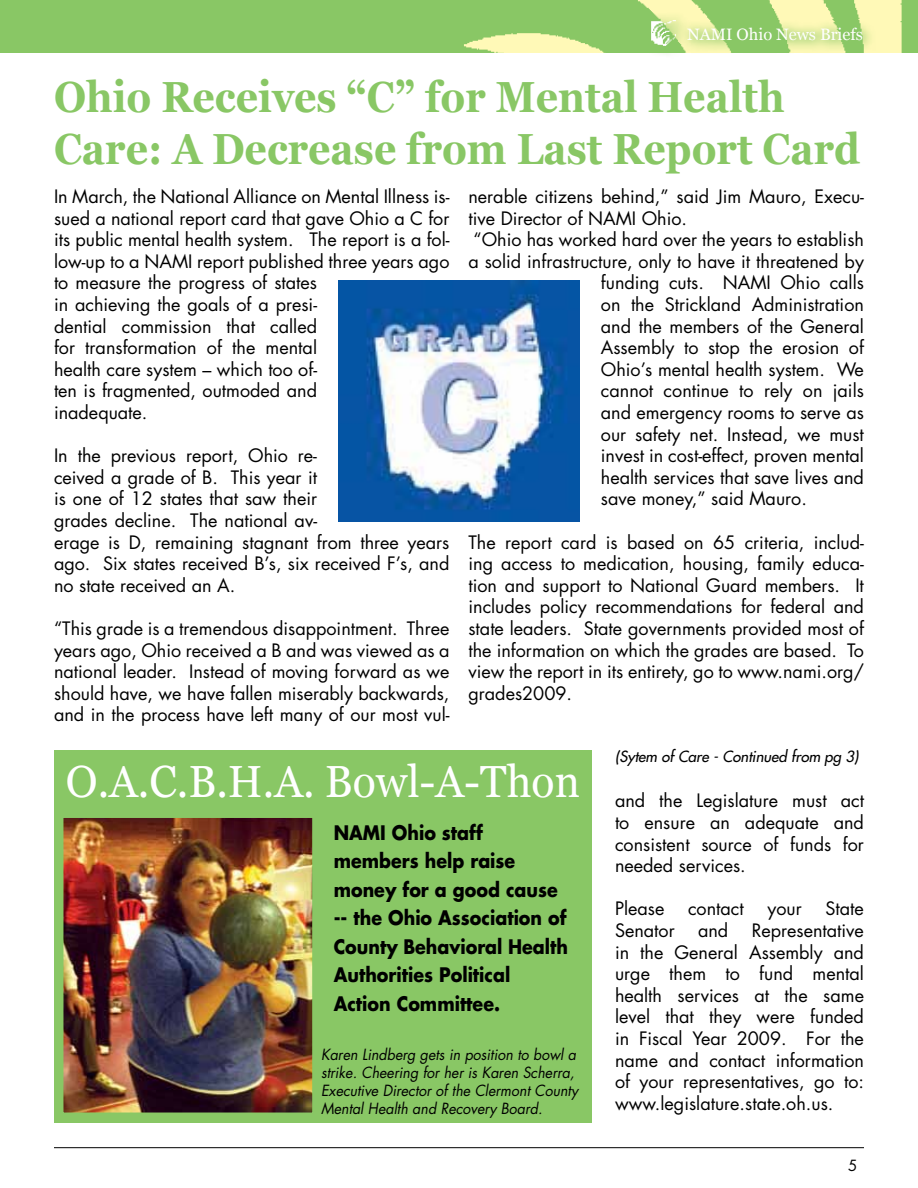
<style>
.page{position:relative;width:918px;height:1188px;background:#fff}
.page>*{position:absolute;margin:0;border:0;box-sizing:border-box;transform-origin:0 0}
.t1{font:45px "Georgia";color:#fff;scale:.95 1}
.t2{font:700 43.5px/52.2px "Georgia";color:#89c765;scale:.9 1}
.t3{font:700 19.5px/28.5px "Futura";color:#000;scale:.9 1}
.t4{font:18px/21.6px "Futura";color:#000;text-align:justify}
.t5{font:16.5px "Georgia";color:#fff}
.t6{font:italic 15px/18px "Futura";color:#000;scale:.95 1}
.t7{font:italic 15px "Futura";color:#000}
.t8{font:15px "Futura";color:#000}
</style>
<div class="page">
<div style="left:0;top:0;width:918px;height:52px;background:#89c765"></div>
<img style="left:464px;top:0;width:438px;height:52px">
<div style="left:642px;top:11px;width:48px;height:48px;background:#89c765;opacity:.75"></div>
<img style="left:651px;top:19px;width:26px;height:27px">
<div style="left:679px;top:19px;width:197px;height:35px;background:#89c765;opacity:.75"></div>
<hr style="left:54px;top:1147px;width:810px;height:1px;background:#000">
<div style="left:54px;top:750px;width:538px;height:372px;background:#89c765"></div>
<img style="left:64px;top:819px;width:248px;height:293px">
<div style="left:57px;top:812px;width:262px;height:307px;border:6px solid #89c765"></div>
<img style="left:339px;top:280px;width:240px;height:241px">
<p class="t5" style="left:687px;top:25px;width:177px">NAMI Ohio News Briefs</p>
<h2 class="t2" style="left:54px;top:71px;width:897px">Ohio Receives “C” for Mental Health<br>Care: A Decrease from Last Report Card</h2>
<p class="t4" style="left:54px;top:185px;width:397px;text-align:left">In March, the National Alliance on Mental Illness is&shy;sued a national report card that gave Ohio a C for its public mental health system. The report is a fol&shy;low-up to a NAMI report published three years ago to measure the progress of states<br>in achieving the goals of a presi-<br>dential commission that called<br>for transformation of the mental<br>health care system – which too of-<br>ten is fragmented, outmoded and<br>inadequate.</p>
<p class="t4" style="left:54px;top:445px;width:397px;text-align:left">In the previous report, Ohio re-<br>ceived a grade of B. This year it<br>is one of 12 states that saw their<br>grades decline. The national av-<br>erage is D, remaining stagnant from three years ago. Six states received B’s, six received F’s, and no state received an A.</p>
<p class="t4" style="left:54px;top:617px;width:397px">“This grade is a tremendous disappointment. Three years ago, Ohio received a B and was viewed as a national leader. Instead of moving forward as we should have, we have fallen miserably backwards, and in the process have left many of our most vul-</p>
<p class="t4" style="left:468px;top:185px;width:397px">nerable citizens behind,” said Jim Mauro, Execu-</p>
<p class="t4" style="left:468px;top:207px;width:220px">tive Director of NAMI Ohio.</p>
<p class="t4" style="left:474px;top:229px;width:392px">“Ohio has worked hard over the years to establish</p>
<p class="t4" style="left:468px;top:250px;width:397px">a solid infrastructure, only to have it threatened by</p>
<p class="t4" style="left:601px;top:272px;width:265px">funding cuts. NAMI Ohio calls</p>
<p class="t4" style="left:601px;top:293px;width:265px">on the Strickland Administration</p>
<p class="t4" style="left:601px;top:315px;width:265px">and the members of the General</p>
<p class="t4" style="left:601px;top:337px;width:265px">Assembly to stop the erosion of</p>
<p class="t4" style="left:601px;top:358px;width:265px">Ohio’s mental health system. We</p>
<p class="t4" style="left:601px;top:380px;width:265px">cannot continue to rely on jails</p>
<p class="t4" style="left:601px;top:401px;width:265px">and emergency rooms to serve as</p>
<p class="t4" style="left:601px;top:423px;width:265px">our safety net. Instead, we must</p>
<p class="t4" style="left:601px;top:445px;width:265px">invest in cost-effect, proven mental</p>
<p class="t4" style="left:601px;top:466px;width:265px">health services that save lives and</p>
<p class="t4" style="left:601px;top:488px;width:208px">save money,” said Mauro.</p>
<p class="t4" style="left:468px;top:531px;width:397px">The report card is based on 65 criteria, includ&shy;ing access to medication, housing, family educa&shy;tion and support to National Guard members. It includes policy recommendations for federal and state leaders. State governments provided most of the information on which the grades are based. To view the report in its entirety, go to www.nami.org/ grades2009.</p>
<h1 class="t1" style="left:66px;top:754px;width:543px">O.A.C.B.H.A. Bowl-A-Thon</h1>
<p class="t3" style="left:334px;top:818px;width:262px">NAMI Ohio staff members help raise money for a good cause -- the Ohio Association of<br>County Behavioral Health<br>Authorities Political<br>Action Committee.</p>
<p class="t6" style="left:321px;top:1045px;width:272px">Karen Lindberg gets in position to bowl a strike. Cheering for her is Karen Scherra, Executive Director of the Clermont County Mental Health and Recovery Board.</p>
<p class="t7" style="left:615px;top:747px;width:245px">(Sytem of Care - Continued from pg 3)</p>
<p class="t4" style="left:615px;top:790px;width:251px">and the Legislature must act to ensure an adequate and consistent source of funds for needed services.</p>
<p class="t4" style="left:615px;top:898px;width:51px">Please</p>
<p class="t4" style="left:688px;top:898px;width:57px">contact</p>
<p class="t4" style="left:768px;top:898px;width:36px">your</p>
<p class="t4" style="left:826px;top:898px;width:40px">State</p>
<p class="t4" style="left:615px;top:919px;width:61px">Senator</p>
<p class="t4" style="left:698px;top:919px;width:32px">and</p>
<p class="t4" style="left:615px;top:919px;width:251px;text-indent:137px">Representative in the General Assembly and urge them to fund mental health services at the same level that they were funded in Fiscal Year 2009. For the name and contact information of your representatives, go to: www.legislature.state.oh.us.</p>
<p class="t8" style="left:848px;top:1156px;width:11px">5</p>
</div>
